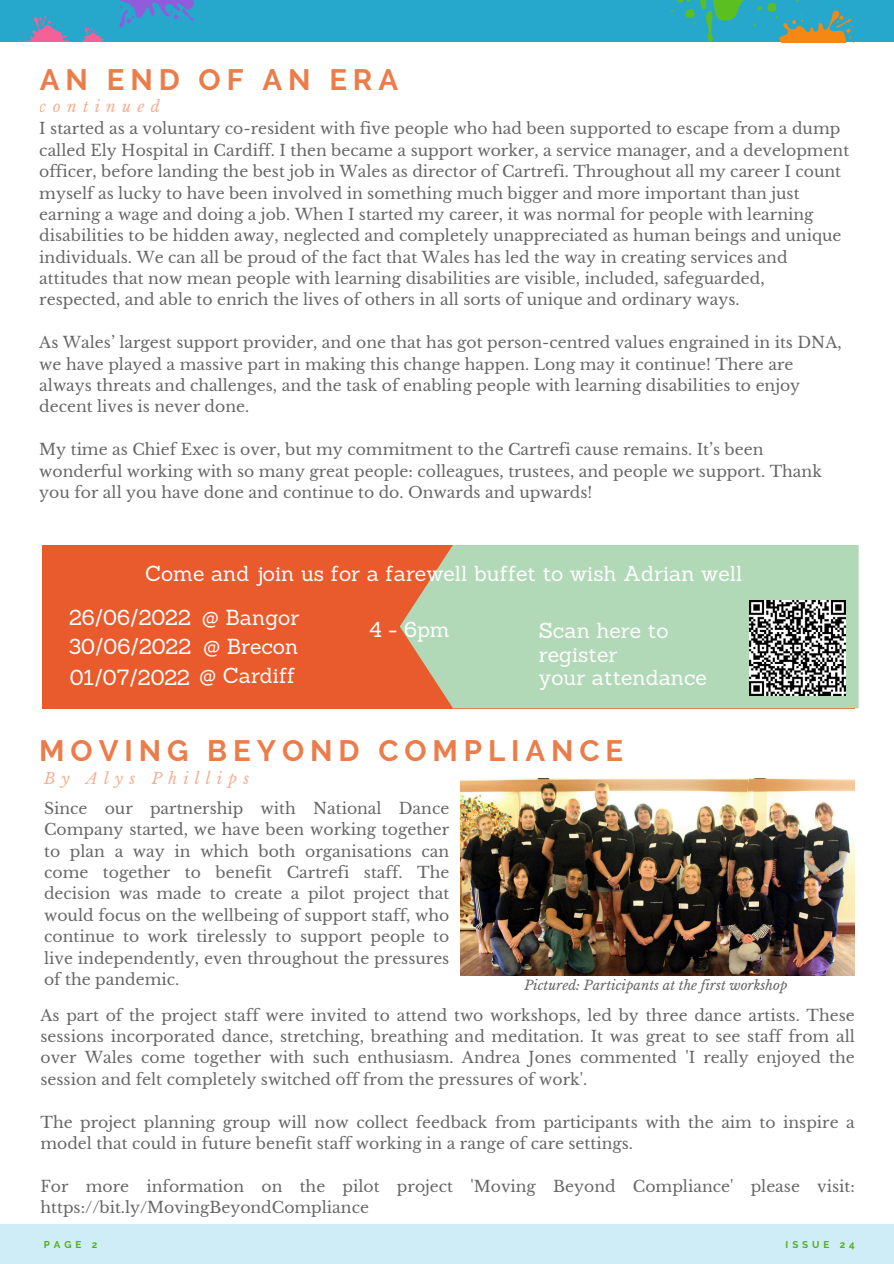
<style>
.page{position:relative;width:894px;height:1264px;background:#fff}
.page>*{position:absolute;margin:0;border:0;box-sizing:border-box;transform-origin:0 0}
.t1{font:700 29.4px "Raleway";letter-spacing:.2em;color:#eb7d4a}
.t2{font:21.15px/23.7px "Sanchez";color:#fff}
.t3{font:15.6px/21.3px "Libre Baskerville";color:#000}
.t4{font:italic 15.45px "Libre Baskerville";letter-spacing:.4em;color:#eb7d4a}
.t5{font:italic 13.2px "Libre Baskerville";color:#000}
.t6{font:700 9.9px "Raleway";letter-spacing:.4em;color:#53af1d}
</style>
<div class="page">
<div style="left:0;top:1224px;width:893px;height:39px;background:#cfedf6"></div>
<img style="left:460px;top:778px;width:394px;height:197px">
<div style="left:0;top:0;width:893px;height:42px;background:#25a8cb"></div>
<svg style="left:16px;top:13px;width:89px;height:28px"></svg>
<svg style="left:116px;top:0;width:78px;height:27px"></svg>
<svg style="left:670px;top:0;width:185px;height:43px"></svg>
<div style="left:42px;top:544px;width:812px;height:164px;background:#e95b2c"></div>
<svg style="left:399px;top:544px;width:459px;height:164px;background:#b5cfad"></svg>
<img style="left:749px;top:600px;width:96px;height:95px">
<p class="t1" style="left:40px;top:62px;width:359px">AN END OF AN ERA</p>
<p class="t4" style="left:40px;top:97px;width:122px">continued</p>
<p class="t3" style="left:39px;top:118px;width:811px">I started as a voluntary co-resident with five people who had been supported to escape from a dump called Ely Hospital in Cardiff. I then became a support worker, a service manager, and a development officer, before landing the best job in Wales as director of Cartrefi. Throughout all my career I count myself as lucky to have been involved in something much bigger and more important than just earning a wage and doing a job. When I started my career, it was normal for people with learning disabilities to be hidden away, neglected and completely unappreciated as human beings and unique individuals. We can all be proud of the fact that Wales has led the way in creating services and attitudes that now mean people with learning disabilities are visible, included, safeguarded, respected, and able to enrich the lives of others in all sorts of unique and ordinary ways.</p>
<p class="t3" style="left:39px;top:332px;width:803px">As Wales’ largest support provider, and one that has got person-centred values engrained in its DNA, we have played a massive part in making this change happen. Long may it continue! There are always threats and challenges, and the task of enabling people with learning disabilities to enjoy decent lives is never done.</p>
<p class="t3" style="left:39px;top:439px;width:784px">My time as Chief Exec is over, but my commitment to the Cartrefi cause remains. It’s been wonderful working with so many great people: colleagues, trustees, and people we support. Thank you for all you have done and continue to do. Onwards and upwards!</p>
<p class="t2" style="left:145px;top:561px;width:598px">Come and join us for a farewell buffet to wish Adrian well</p>
<h1 class="t2" style="left:69px;top:605px;width:123px">26/06/2022</h1>
<h3 class="t2" style="left:202px;top:605px;width:98px">@ Bangor</h3>
<h3 class="t2" style="left:69px;top:634px;width:124px">30/06/2022</h3>
<h3 class="t2" style="left:203px;top:634px;width:96px">@ Brecon</h3>
<h3 class="t2" style="left:70px;top:666px;width:122px">01/07/2022</h3>
<h2 class="t2" style="left:199px;top:663px;width:97px">@ Cardiff</h2>
<h2 class="t2" style="left:369px;top:617px;width:82px">4 - 6pm</h2>
<h2 class="t2" style="left:538px;top:618px;width:169px">Scan here to register<br>your attendance</h2>
<p class="t1" style="left:39px;top:733px;width:585px">MOVING BEYOND COMPLIANCE</p>
<p class="t4" style="left:44px;top:768px;width:206px">By Alys Phillips</p>
<p class="t3" style="left:44px;top:797px;width:406px;text-align:justify">Since our partnership with National Dance Company started, we have been working together to plan a way in which both organisations can come together to benefit Cartrefi staff. The decision was made to create a pilot project that would focus on the wellbeing of support staff, who continue to work tirelessly to support people to live independently, even throughout the pressures of the pandemic.</p>
<p class="t5" style="left:524px;top:977px;width:264px">Pictured: Participants at the first workshop</p>
<p class="t3" style="left:40px;top:1004px;width:815px;text-align:justify">As part of the project staff were invited to attend two workshops, led by three dance artists. These sessions incorporated dance, stretching, breathing and meditation. It was great to see staff from all over Wales come together with such enthusiasm. Andrea Jones commented 'I really enjoyed the session and felt completely switched off from the pressures of work'.</p>
<p class="t3" style="left:40px;top:1111px;width:815px">The project planning group will now collect feedback from participants with the aim to inspire a model that could in future benefit staff working in a range of care settings.</p>
<p class="t3" style="left:40px;top:1175px;width:815px">For more information on the pilot project 'Moving Beyond Compliance' please visit: https://bit.ly/MovingBeyondCompliance</p>
<p class="t6" style="left:44px;top:1238px;width:55px">PAGE 2</p>
<p class="t6" style="left:785px;top:1238px;width:71px">ISSUE 24</p>
</div>
